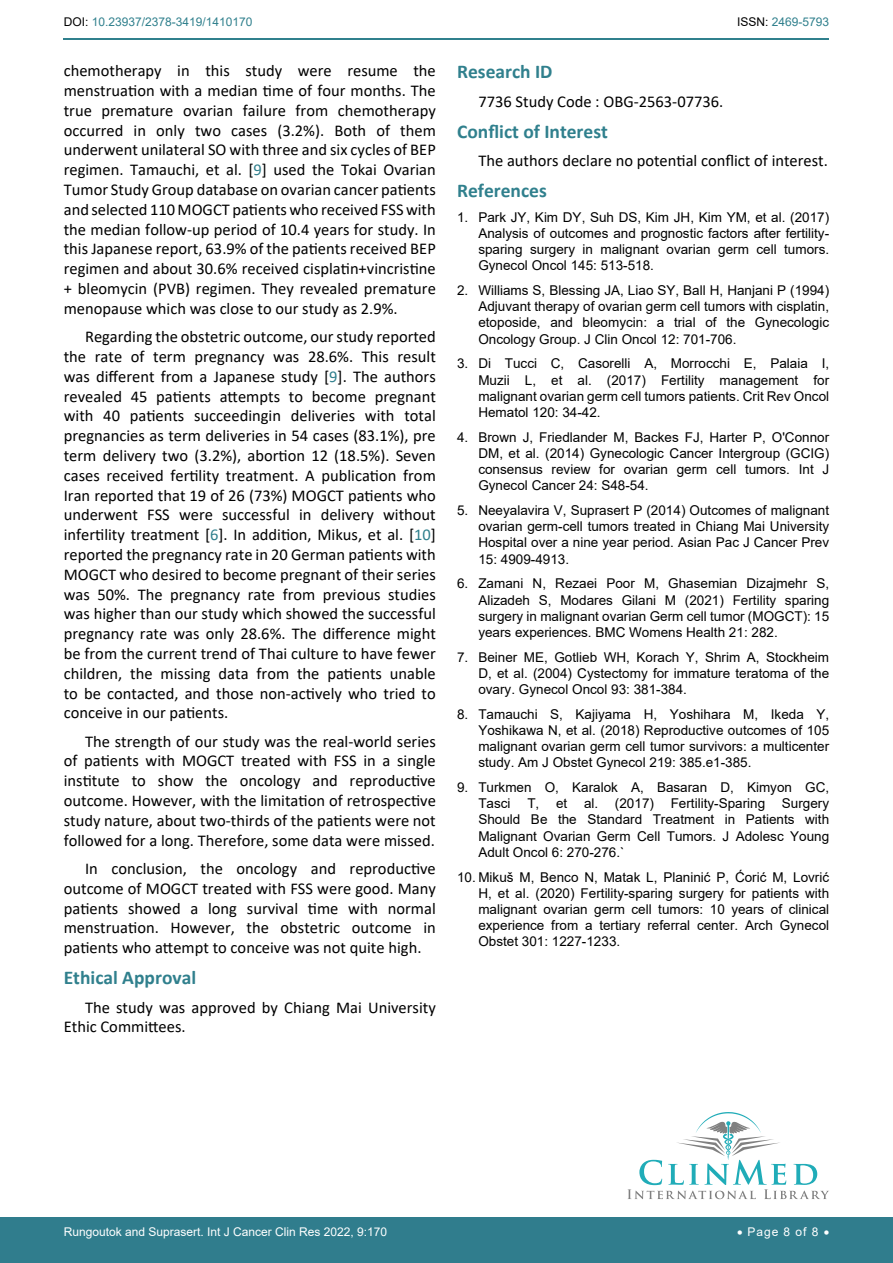
<style>
.page{position:relative;width:893px;height:1263px;background:#fff}
.page>*{position:absolute;margin:0;border:0;box-sizing:border-box;transform-origin:0 0}
.t1{font:700 19.5px "Calibri";color:#30808d}
.t2{font:16.5px/19.8px "Calibri";color:#000;text-align:justify}
.t3{font:13.5px/16.2px "Arial";color:#000;text-align:justify}
.t4{font:12px "Arial";color:#fff}
.t5{font:12px "Arial";color:#30808d}
.s1{color:#000}
.s2{color:#30808d}
</style>
<div class="page">
<div style="left:0;top:1217px;width:893px;height:46px;background:#307d8d"></div>
<hr style="left:64px;top:38px;width:765px;height:2px;background:#30808d">
<svg style="left:627px;top:1112px;width:202px;height:87px"></svg>
<p class="t5" style="left:64px;top:14px;width:190px"><span class="s1">DOI:</span> 10.23937/2378-3419/1410170</p>
<p class="t5" style="left:737px;top:14px;width:94px"><span class="s1">ISSN:</span> 2469-5793</p>
<p class="t2" style="left:64px;top:60px;width:374px">chemotherapy in this study were resume the menstruation with a median time of four months. The true premature ovarian failure from chemotherapy occurred in only two cases (3.2%). Both of them underwent unilateral SO with three and six cycles of BEP regimen. Tamauchi, et al. [<span class="s2">9</span>] used the Tokai Ovarian Tumor Study Group database on ovarian cancer patients and selected 110 MOGCT patients who received FSS with the median follow-up period of 10.4 years for study. In this Japanese report, 63.9% of the patients received BEP regimen and about 30.6% received cisplatin+vincristine + bleomycin (PVB) regimen. They revealed premature menopause which was close to our study as 2.9%.</p>
<p class="t2" style="left:64px;top:326px;width:374px;text-indent:21px">Regarding the obstetric outcome, our study reported the rate of term pregnancy was 28.6%. This result was different from a Japanese study [<span class="s2">9</span>]. The authors revealed 45 patients attempts to become pregnant with 40 patients succeedingin deliveries with total pregnancies as term deliveries in 54 cases (83.1%), pre term delivery two (3.2%), abortion 12 (18.5%). Seven cases received fertility treatment. A publication from Iran reported that 19 of 26 (73%) MOGCT patients who underwent FSS were successful in delivery without infertility treatment [<span class="s2">6</span>]. In addition, Mikus, et al. [<span class="s2">10</span>] reported the pregnancy rate in 20 German patients with MOGCT who desired to become pregnant of their series was 50%. The pregnancy rate from previous studies was higher than our study which showed the successful pregnancy rate was only 28.6%. The difference might be from the current trend of Thai culture to have fewer children, the missing data from the patients unable to be contacted, and those non-actively who tried to conceive in our patients.</p>
<p class="t2" style="left:64px;top:731px;width:374px;text-indent:21px">The strength of our study was the real-world series of patients with MOGCT treated with FSS in a single institute to show the oncology and reproductive outcome. However, with the limitation of retrospective study nature, about two-thirds of the patients were not followed for a long. Therefore, some data were missed.</p>
<p class="t2" style="left:64px;top:858px;width:374px;text-indent:21px">In conclusion, the oncology and reproductive outcome of MOGCT treated with FSS were good. Many patients showed a long survival time with normal menstruation. However, the obstetric outcome in patients who attempt to conceive was not quite high.</p>
<p class="t1" style="left:64px;top:964px;width:134px">Ethical Approval</p>
<p class="t2" style="left:64px;top:997px;width:374px;text-indent:21px">The study was approved by Chiang Mai University<br>Ethic Committees.</p>
<p class="t1" style="left:457px;top:58px;width:97px">Research ID</p>
<p class="t2" style="left:478px;top:91px;width:246px">7736 Study Code : OBG-2563-07736.</p>
<p class="t1" style="left:457px;top:117px;width:152px">Conflict of Interest</p>
<p class="t2" style="left:478px;top:150px;width:351px">The authors declare no potential conflict of interest.</p>
<p class="t1" style="left:457px;top:177px;width:91px">References</p>
<p class="t3" style="left:478px;top:209px;width:352px;text-indent:-21px">1. Park JY, Kim DY, Suh DS, Kim JH, Kim YM, et al. (2017)<br>Analysis of outcomes and prognostic factors after fertility&shy;sparing surgery in malignant ovarian germ cell tumors.<br>Gynecol Oncol 145: 513-518.</p>
<p class="t3" style="left:478px;top:282px;width:352px;text-indent:-21px">2. Williams S, Blessing JA, Liao SY, Ball H, Hanjani P (1994)<br>Adjuvant therapy of ovarian germ cell tumors with cisplatin, etoposide, and bleomycin: a trial of the Gynecologic Oncology Group. J Clin Oncol 12: 701-706.</p>
<p class="t3" style="left:478px;top:355px;width:352px;text-indent:-21px">3. Di Tucci C, Casorelli A, Morrocchi E, Palaia I, Muzii L, et al. (2017) Fertility management for malignant ovarian germ cell tumors patients. Crit Rev Oncol Hematol 120: 34-42.</p>
<p class="t3" style="left:478px;top:429px;width:352px;text-indent:-21px">4. Brown J, Friedlander M, Backes FJ, Harter P, O'Connor DM, et al. (2014) Gynecologic Cancer Intergroup (GCIG) consensus review for ovarian germ cell tumors. Int J Gynecol Cancer 24: S48-54.</p>
<p class="t3" style="left:478px;top:502px;width:352px;text-indent:-21px">5. Neeyalavira V, Suprasert P (2014) Outcomes of malignant ovarian germ-cell tumors treated in Chiang Mai University Hospital over a nine year period. Asian Pac J Cancer Prev 15: 4909-4913.</p>
<p class="t3" style="left:478px;top:575px;width:352px;text-indent:-21px">6. Zamani N, Rezaei Poor M, Ghasemian Dizajmehr S, Alizadeh S, Modares Gilani M (2021) Fertility sparing surgery in malignant ovarian Germ cell tumor (MOGCT): 15 years experiences. BMC Womens Health 21: 282.</p>
<p class="t3" style="left:478px;top:649px;width:352px;text-indent:-21px">7. Beiner ME, Gotlieb WH, Korach Y, Shrim A, Stockheim D, et al. (2004) Cystectomy for immature teratoma of the ovary. Gynecol Oncol 93: 381-384.</p>
<p class="t3" style="left:478px;top:706px;width:352px;text-indent:-21px">8. Tamauchi S, Kajiyama H, Yoshihara M, Ikeda Y, Yoshikawa N, et al. (2018) Reproductive outcomes of 105 malignant ovarian germ cell tumor survivors: a multicenter study. Am J Obstet Gynecol 219: 385.e1-385.</p>
<p class="t3" style="left:478px;top:779px;width:352px;text-indent:-21px">9. Turkmen O, Karalok A, Basaran D, Kimyon GC, Tasci T, et al. (2017) Fertility-Sparing Surgery Should Be the Standard Treatment in Patients with Malignant Ovarian Germ Cell Tumors. J Adolesc Young Adult Oncol 6: 270-276.`</p>
<p class="t3" style="left:478px;top:869px;width:352px;text-indent:-21px">10. Mikuš M, Benco N, Matak L, Planinić P, Ćorić M, Lovrić H, et al. (2020) Fertility-sparing surgery for patients with malignant ovarian germ cell tumors: 10 years of clinical experience from a tertiary referral center. Arch Gynecol Obstet 301: 1227-1233.</p>
<p class="t4" style="left:64px;top:1223px;width:325px">Rungoutok and Suprasert. Int J Cancer Clin Res 2022, 9:170</p>
<p class="t4" style="left:737px;top:1223px;width:94px">• Page 8 of 8 •</p>
</div>
